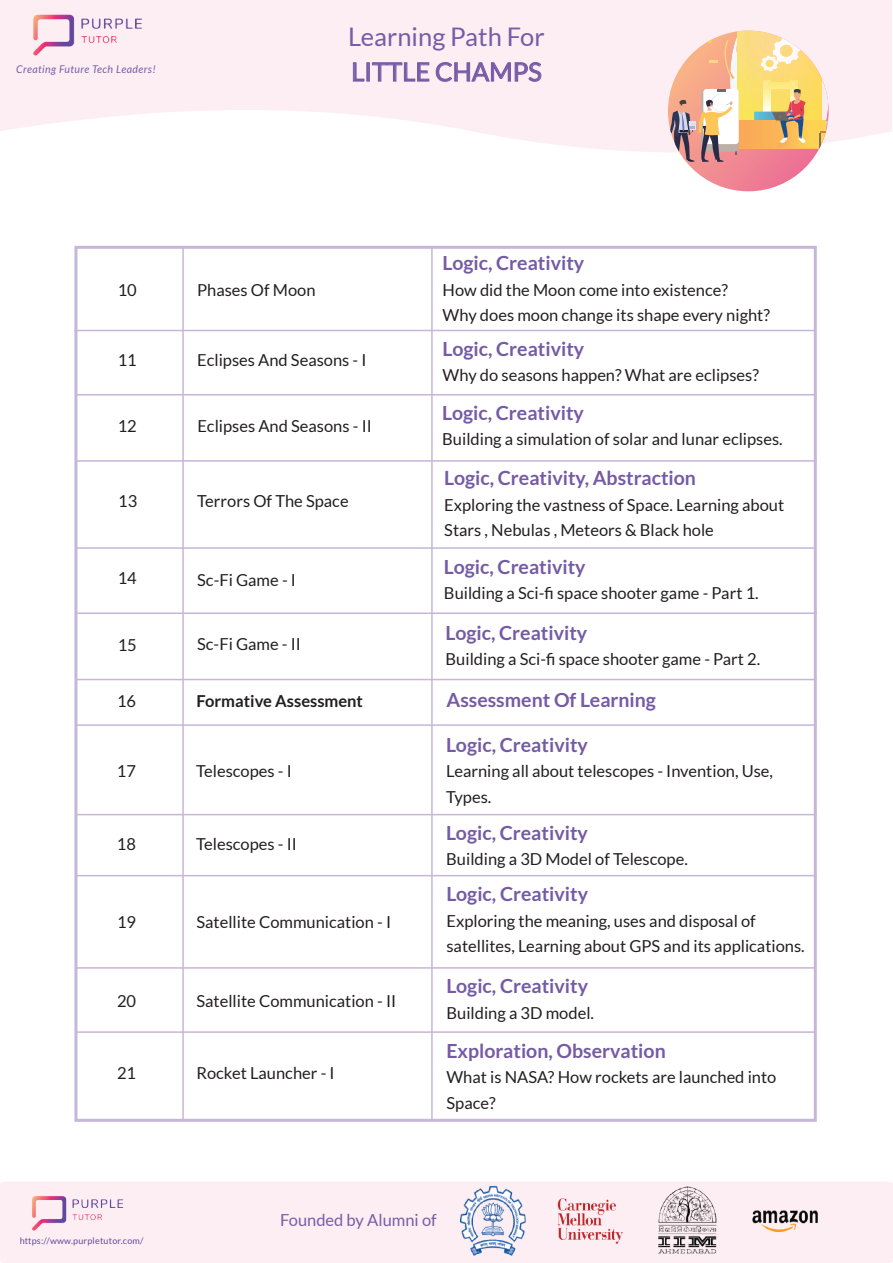
<style>
.page{position:relative;width:893px;height:1263px;background:#fff}
.page>*{position:absolute;margin:0;border:0;box-sizing:border-box;transform-origin:0 0}
.t1{font:25.65px "Lato";color:#775ca6}
.t2{font:700 19.65px "Lato";color:#755aa5}
.t3{font:700 19.5px "Lato";color:#755aa5}
.t4{font:16.5px/25.5px "Lato";color:#231f20}
.t5{font:700 16.5px "Lato";color:#231f20}
.t6{font:16.5px "Lato";color:#775ca6}
.t7{font:italic 10.65px "Lato";letter-spacing:.04em;color:#775ca6}
.t8{font:9px "Lato";letter-spacing:.025em;color:#65489d}
</style>
<div class="page">
<svg style="left:0;top:0;width:892px;height:152px;fill:#fdeef3"></svg>
<svg style="left:668px;top:31px;width:161px;height:160px;background:#ee8093"></svg>
<svg style="left:668px;top:7px;width:212px;height:158px;background:#f1d3ba"></svg>
<svg style="left:353px;top:62px;width:11px;height:20px"></svg>
<div style="left:367px;top:62px;width:3px;height:20px;border:1px solid #775ca6"></div>
<svg style="left:372px;top:62px;width:170px;height:23px;background:#dfcde1"></svg>
<img style="left:26px;top:0;width:129px;height:70px">
<div style="left:0;top:1182px;width:893px;height:81px;background:#fdeef3;border-radius:4px"></div>
<img style="left:32px;top:1196px;width:92px;height:35px">
<img style="left:461px;top:1185px;width:356px;height:71px">
<hr style="left:74px;top:330px;width:740px;height:1px;background:#c6b6d8">
<hr style="left:77px;top:394px;width:740px;height:1px;background:#c6b6d8">
<hr style="left:77px;top:460px;width:740px;height:2px;background:#c6b6d8">
<hr style="left:75px;top:547px;width:740px;height:2px;background:#c6b6d8">
<hr style="left:77px;top:612px;width:740px;height:2px;background:#c6b6d8">
<hr style="left:77px;top:679px;width:740px;height:1px;background:#c6b6d8">
<hr style="left:182px;top:247px;width:2px;height:873px;background:#c6b6d8">
<hr style="left:431px;top:247px;width:2px;height:873px;background:#c6b6d8">
<hr style="left:77px;top:724px;width:740px;height:2px;background:#c6b6d8">
<hr style="left:77px;top:875px;width:740px;height:1px;background:#c6b6d8">
<hr style="left:77px;top:967px;width:740px;height:2px;background:#c6b6d8">
<hr style="left:77px;top:1031px;width:740px;height:2px;background:#c6b6d8">
<hr style="left:77px;top:814px;width:740px;height:1px;background:#c6b6d8">
<h1 class="t1" style="left:348px;top:22px;width:198px">Learning Path For</h1>
<p class="t7" style="left:16px;top:63px;width:141px">Creating Future Tech Leaders!</p>
<h1 class="t1" style="left:351px;top:58px;width:192px">LITTLE CHAMPS</h1>
<p class="t4" style="left:118px;top:277px;width:21px">10</p>
<p class="t4" style="left:197px;top:277px;width:120px">Phases Of Moon</p>
<p class="t4" style="left:118px;top:347px;width:21px">11</p>
<p class="t4" style="left:197px;top:347px;width:171px">Eclipses And Seasons - I</p>
<p class="t4" style="left:118px;top:413px;width:21px">12</p>
<p class="t4" style="left:197px;top:413px;width:176px">Eclipses And Seasons - II</p>
<p class="t4" style="left:118px;top:488px;width:21px">13</p>
<p class="t4" style="left:197px;top:488px;width:153px">Terrors Of The Space</p>
<p class="t4" style="left:118px;top:565px;width:21px">14</p>
<p class="t4" style="left:197px;top:567px;width:100px">Sc-Fi Game - I</p>
<p class="t4" style="left:118px;top:632px;width:21px">15</p>
<p class="t4" style="left:197px;top:631px;width:105px">Sc-Fi Game - II</p>
<p class="t3" style="left:443px;top:252px;width:143px">Logic, Creativity</p>
<p class="t4" style="left:443px;top:277px;width:329px">How did the Moon come into existence?<br>Why does moon change its shape every night?</p>
<p class="t3" style="left:443px;top:337px;width:143px">Logic, Creativity</p>
<p class="t4" style="left:443px;top:362px;width:318px">Why do seasons happen? What are eclipses?</p>
<p class="t3" style="left:442px;top:402px;width:143px">Logic, Creativity</p>
<p class="t4" style="left:442px;top:427px;width:342px">Building a simulation of solar and lunar eclipses.</p>
<p class="t2" style="left:444px;top:467px;width:253px">Logic, Creativity, Abstraction</p>
<p class="t4" style="left:444px;top:492px;width:341px">Exploring the vastness of Space. Learning about<br>Stars , Nebulas , Meteors &amp; Black hole</p>
<p class="t3" style="left:444px;top:555px;width:143px">Logic, Creativity</p>
<p class="t4" style="left:444px;top:580px;width:316px">Building a Sci-fi space shooter game - Part 1.</p>
<p class="t3" style="left:446px;top:622px;width:143px">Logic, Creativity</p>
<p class="t4" style="left:446px;top:647px;width:316px">Building a Sci-fi space shooter game - Part 2.</p>
<p class="t4" style="left:117px;top:688px;width:21px">16</p>
<p class="t5" style="left:196px;top:691px;width:168px">Formative Assessment</p>
<p class="t3" style="left:446px;top:688px;width:211px">Assessment Of Learning</p>
<p class="t3" style="left:446px;top:733px;width:143px">Logic, Creativity</p>
<p class="t4" style="left:446px;top:758px;width:328px">Learning all about telescopes - Invention, Use,<br>Types.</p>
<p class="t4" style="left:117px;top:758px;width:21px">17</p>
<p class="t4" style="left:196px;top:758px;width:97px">Telescopes - I</p>
<p class="t4" style="left:117px;top:831px;width:21px">18</p>
<p class="t4" style="left:196px;top:831px;width:102px">Telescopes - II</p>
<p class="t4" style="left:117px;top:909px;width:21px">19</p>
<p class="t4" style="left:196px;top:909px;width:196px">Satellite Communication - I</p>
<p class="t4" style="left:117px;top:988px;width:21px">20</p>
<p class="t4" style="left:196px;top:988px;width:201px">Satellite Communication - II</p>
<p class="t4" style="left:117px;top:1060px;width:21px">21</p>
<p class="t4" style="left:196px;top:1060px;width:140px">Rocket Launcher - I</p>
<p class="t3" style="left:446px;top:821px;width:143px">Logic, Creativity</p>
<p class="t4" style="left:446px;top:846px;width:243px">Building a 3D Model of Telescope.</p>
<p class="t3" style="left:446px;top:883px;width:143px">Logic, Creativity</p>
<p class="t4" style="left:446px;top:908px;width:360px">Exploring the meaning, uses and disposal of satellites, Learning about GPS and its applications.</p>
<p class="t3" style="left:446px;top:975px;width:143px">Logic, Creativity</p>
<p class="t4" style="left:446px;top:1000px;width:149px">Building a 3D model.</p>
<p class="t3" style="left:446px;top:1039px;width:221px">Exploration, Observation</p>
<p class="t4" style="left:446px;top:1064px;width:331px">What is NASA? How rockets are launched into<br>Space?</p>
<p class="t8" style="left:19px;top:1236px;width:126px">https://www.purpletutor.com/</p>
<p class="t6" style="left:280px;top:1211px;width:158px">Founded by Alumni of</p>
</div>
